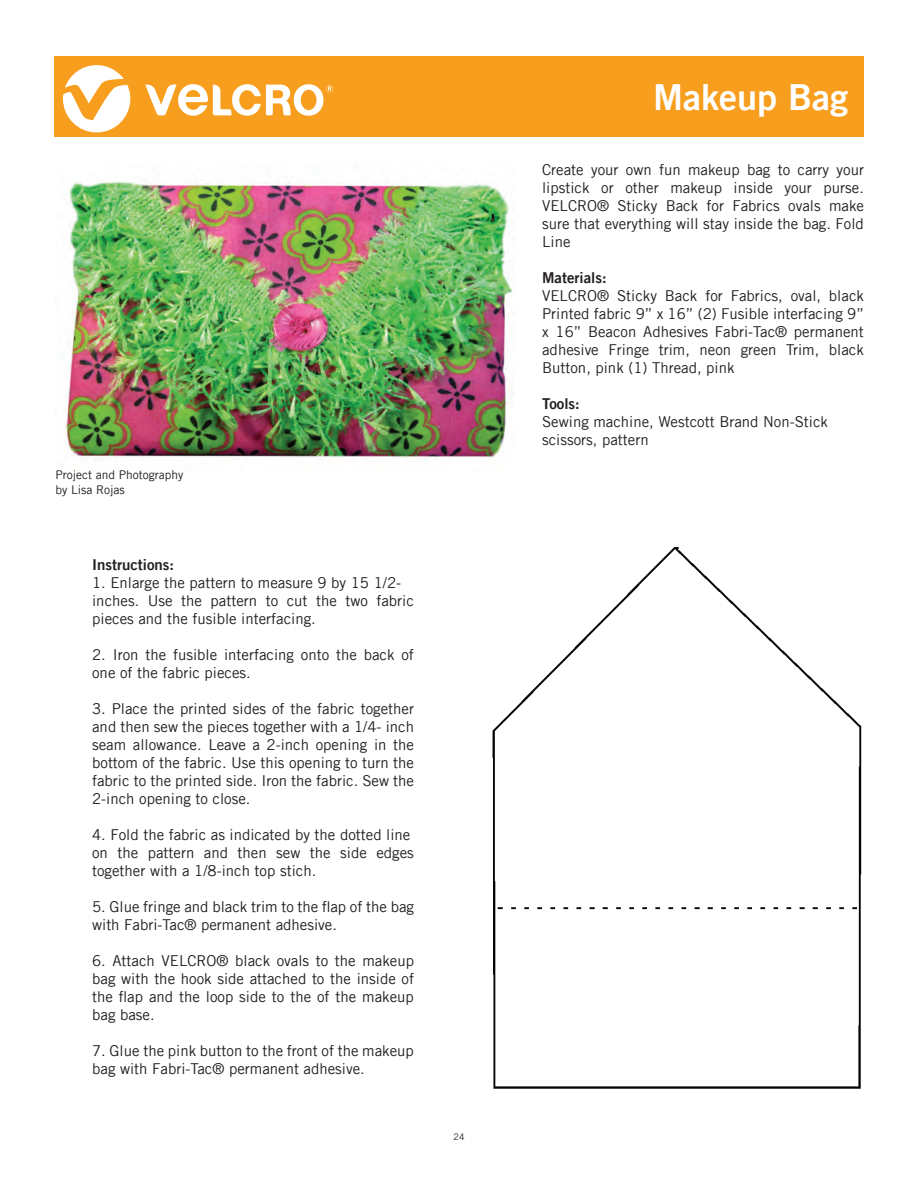
<style>
.page{position:relative;width:918px;height:1188px;background:#fff}
.page>*{position:absolute;margin:0;border:0;box-sizing:border-box;transform-origin:0 0}
.t1{font:36px "Trade Gothic LT Bold Two";color:#fff}
.t2{font:15px/18px "Trade Gothic LT";color:#231f20}
.t3{font:15px "Trade Gothic LT Bold Two";color:#231f20}
.t4{font:12px/14.4px "Trade Gothic LT";color:#231f20}
.t5{font:9px "Trade Gothic LT";color:#231f20}
</style>
<div class="page">
<div style="left:54px;top:56px;width:810px;height:81px;background:#f89e1e"></div>
<svg style="left:63px;top:65px;width:67px;height:67px"></svg>
<svg style="left:145px;top:84px;width:188px;height:32px"></svg>
<img style="left:65px;top:179px;width:448px;height:282px">
<img style="left:492px;top:547px;width:370px;height:542px">
<p class="t4" style="left:56px;top:468px;width:129px">Project and Photography by Lisa Rojas</p>
<p class="t3" style="left:92px;top:556px;width:84px">Instructions:</p>
<p class="t2" style="left:92px;top:574px;width:323px">1. Enlarge the pattern to measure 9 by 15 1/2- inches. Use the pattern to cut the two fabric pieces and the fusible interfacing.</p>
<p class="t2" style="left:92px;top:646px;width:323px">2. Iron the fusible interfacing onto the back of one of the fabric pieces.</p>
<p class="t2" style="left:92px;top:700px;width:323px;text-align:justify">3. Place the printed sides of the fabric together and then sew the pieces together with a 1/4- inch seam allowance. Leave a 2-inch opening in the bottom of the fabric. Use this opening to turn the fabric to the printed side. Iron the fabric. Sew the 2-inch opening to close.</p>
<p class="t2" style="left:92px;top:826px;width:323px">4. Fold the fabric as indicated by the dotted line on the pattern and then sew the side edges together with a 1/8-inch top stich.</p>
<p class="t2" style="left:92px;top:898px;width:323px">5. Glue fringe and black trim to the flap of the bag with Fabri-Tac® permanent adhesive.</p>
<p class="t2" style="left:92px;top:952px;width:323px;text-align:justify">6. Attach VELCRO® black ovals to the makeup bag with the hook side attached to the inside of the flap and the loop side to the of the makeup bag base.</p>
<p class="t2" style="left:92px;top:1042px;width:323px">7. Glue the pink button to the front of the makeup bag with Fabri-Tac® permanent adhesive.</p>
<p class="t5" style="left:454px;top:1132px;width:12px">24</p>
<h1 class="t1" style="left:653px;top:74px;width:197px">Makeup Bag</h1>
<p class="t2" style="left:542px;top:160px;width:323px;text-align:justify">Create your own fun makeup bag to carry your lipstick or other makeup inside your purse.<br>VELCRO® Sticky Back for Fabrics ovals make sure that everything will stay inside the bag. Fold Line</p>
<p class="t3" style="left:542px;top:268px;width:66px">Materials:</p>
<p class="t2" style="left:542px;top:286px;width:323px;text-align:justify">VELCRO® Sticky Back for Fabrics, oval, black Printed fabric 9” x 16” (2) Fusible interfacing 9” x 16” Beacon Adhesives Fabri-Tac® permanent adhesive Fringe trim, neon green Trim, black Button, pink (1) Thread, pink</p>
<p class="t3" style="left:542px;top:394px;width:39px">Tools:</p>
<p class="t2" style="left:542px;top:412px;width:287px">Sewing machine, Westcott Brand Non-Stick scissors, pattern</p>
</div>
